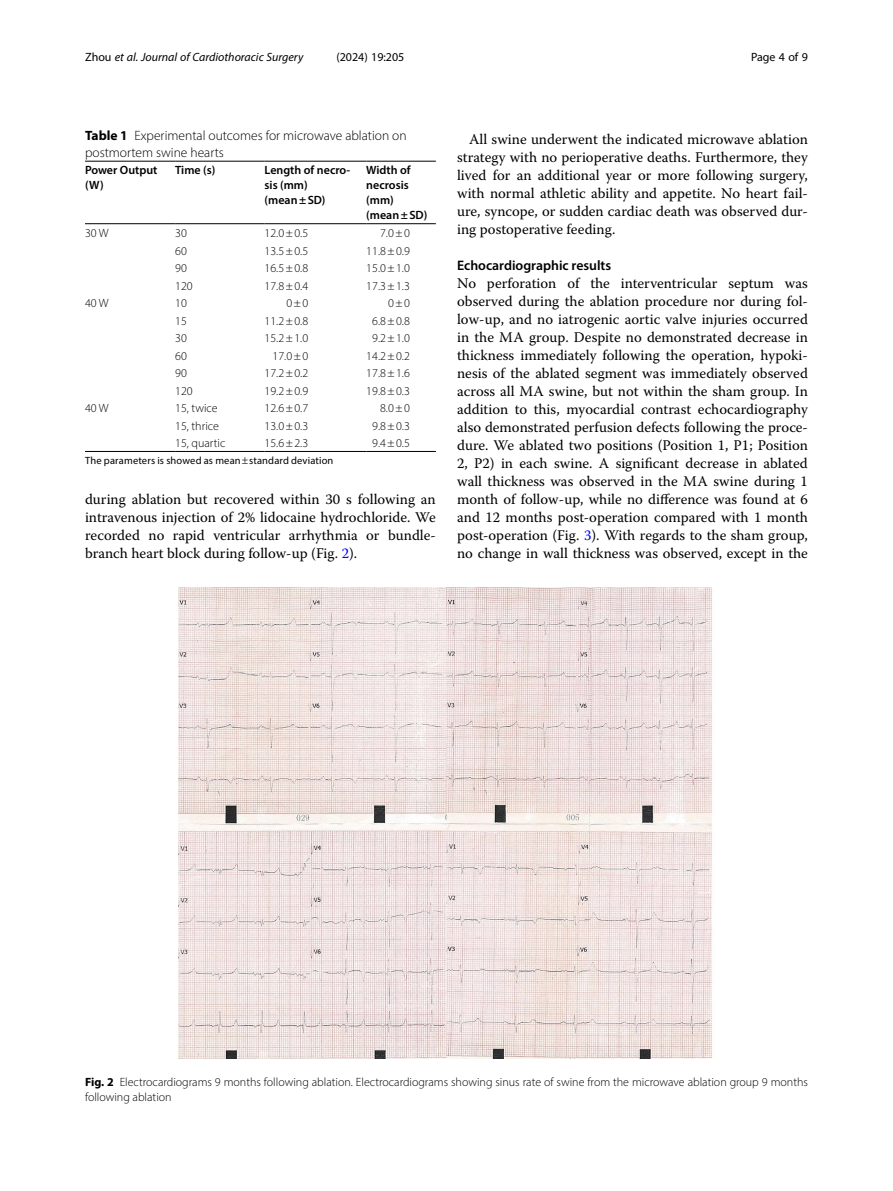
<style>
.page{position:relative;width:893px;height:1191px;background:#fff}
.page>*{position:absolute;margin:0;border:0;box-sizing:border-box;transform-origin:0 0}
.Body_Text{font:14.7px/18px "Warnock Pro";color:#000;text-align:justify}
.Body_Text_Indent{font:14.7px/18px "Warnock Pro";color:#000;text-align:justify}
.Head_2{font:600 13.8px "Myriad Pro";color:#000}
.Table_Caption{font:300 13.5px/16.5px "Myriad Pro";color:#000}
.Table_Body{font:300 12px "Myriad Pro";color:#000}
.Figure_Caption{font:300 12px/15px "Myriad Pro";color:#000}
.Table_Head{font:600 12px/15px "Myriad Pro";color:#000}
.t1{font:italic 12px "Myriad Pro";color:#000}
.t2{font:12px "Myriad Pro";color:#000}
.Table_Footnote{font:10.5px "Myriad Pro";letter-spacing:.015em;color:#000}
.s1{font-style:normal}
.s2{font-weight:700}
.s3{color:#00f}
</style>
<div class="page">
<hr style="left:85px;top:223px;width:90px;height:1px;background:#000">
<hr style="left:175px;top:161px;width:90px;height:1px;background:#000">
<hr style="left:175px;top:223px;width:90px;height:1px;background:#000">
<hr style="left:265px;top:161px;width:101px;height:1px;background:#000">
<hr style="left:265px;top:223px;width:101px;height:1px;background:#000">
<hr style="left:366px;top:161px;width:70px;height:1px;background:#000">
<hr style="left:366px;top:223px;width:70px;height:1px;background:#000">
<hr style="left:175px;top:451px;width:90px;height:1px;background:#000">
<hr style="left:265px;top:451px;width:101px;height:1px;background:#000">
<hr style="left:366px;top:451px;width:70px;height:1px;background:#000">
<hr style="left:85px;top:451px;width:90px;height:1px;background:#000">
<hr style="left:85px;top:161px;width:90px;height:1px;background:#000">
<img style="left:178px;top:587px;width:534px;height:472px">
<p class="t1" style="left:85px;top:50px;width:220px"><span class="s1">Zhou</span> et al. Journal of Cardiothoracic Surgery</p>
<p class="t2" style="left:336px;top:50px;width:70px">(2024) 19:205</p>
<p class="t2" style="left:751px;top:50px;width:58px">Page 4 of 9</p>
<p class="Table_Caption" style="left:85px;top:128px;width:323px"><span class="s2">Table 1</span> Experimental outcomes for microwave ablation on postmortem swine hearts</p>
<p class="Table_Head" style="left:85px;top:163px;width:74px">Power Output (W)</p>
<p class="Table_Head" style="left:175px;top:163px;width:42px">Time (s)</p>
<p class="Table_Head" style="left:265px;top:163px;width:87px">Length of necro&shy;sis (mm)</p>
<p class="Table_Head" style="left:265px;top:193px;width:62px">(mean±SD)</p>
<p class="Table_Head" style="left:366px;top:163px;width:46px">Width of necrosis (mm)</p>
<p class="Table_Head" style="left:366px;top:208px;width:62px">(mean±SD)</p>
<p class="Table_Body" style="left:85px;top:226px;width:25px">30 W</p>
<p class="Table_Body" style="left:175px;top:226px;width:13px">30</p>
<p class="Table_Body" style="left:265px;top:226px;width:45px">12.0±0.5</p>
<p class="Table_Body" style="left:380px;top:226px;width:31px">7.0±0</p>
<p class="Table_Body" style="left:175px;top:243px;width:13px">60</p>
<p class="Table_Body" style="left:265px;top:243px;width:45px">13.5±0.5</p>
<p class="Table_Body" style="left:366px;top:243px;width:45px">11.8±0.9</p>
<p class="Table_Body" style="left:175px;top:261px;width:13px">90</p>
<p class="Table_Body" style="left:265px;top:261px;width:45px">16.5±0.8</p>
<p class="Table_Body" style="left:366px;top:261px;width:45px">15.0±1.0</p>
<p class="Table_Body" style="left:175px;top:278px;width:19px">120</p>
<p class="Table_Body" style="left:265px;top:278px;width:45px">17.8±0.4</p>
<p class="Table_Body" style="left:366px;top:278px;width:45px">17.3±1.3</p>
<p class="Table_Body" style="left:85px;top:296px;width:25px">40 W</p>
<p class="Table_Body" style="left:175px;top:296px;width:13px">10</p>
<p class="Table_Body" style="left:286px;top:296px;width:23px">0±0</p>
<p class="Table_Body" style="left:388px;top:296px;width:23px">0±0</p>
<p class="Table_Body" style="left:175px;top:313px;width:13px">15</p>
<p class="Table_Body" style="left:265px;top:313px;width:45px">11.2±0.8</p>
<p class="Table_Body" style="left:372px;top:313px;width:39px">6.8±0.8</p>
<p class="Table_Body" style="left:175px;top:331px;width:13px">30</p>
<p class="Table_Body" style="left:265px;top:331px;width:45px">15.2±1.0</p>
<p class="Table_Body" style="left:372px;top:331px;width:39px">9.2±1.0</p>
<p class="Table_Body" style="left:175px;top:348px;width:13px">60</p>
<p class="Table_Body" style="left:273px;top:348px;width:37px">17.0±0</p>
<p class="Table_Body" style="left:366px;top:348px;width:45px">14.2±0.2</p>
<p class="Table_Body" style="left:175px;top:366px;width:13px">90</p>
<p class="Table_Body" style="left:265px;top:366px;width:45px">17.2±0.2</p>
<p class="Table_Body" style="left:366px;top:366px;width:45px">17.8±1.6</p>
<p class="Table_Body" style="left:175px;top:383px;width:19px">120</p>
<p class="Table_Body" style="left:265px;top:383px;width:45px">19.2±0.9</p>
<p class="Table_Body" style="left:366px;top:383px;width:45px">19.8±0.3</p>
<p class="Table_Body" style="left:85px;top:401px;width:25px">40 W</p>
<p class="Table_Body" style="left:175px;top:401px;width:44px">15, twice</p>
<p class="Table_Body" style="left:265px;top:401px;width:45px">12.6±0.7</p>
<p class="Table_Body" style="left:380px;top:401px;width:31px">8.0±0</p>
<p class="Table_Body" style="left:175px;top:418px;width:45px">15, thrice</p>
<p class="Table_Body" style="left:265px;top:418px;width:45px">13.0±0.3</p>
<p class="Table_Body" style="left:372px;top:418px;width:39px">9.8±0.3</p>
<p class="Table_Body" style="left:175px;top:436px;width:52px">15, quartic</p>
<p class="Table_Body" style="left:265px;top:436px;width:45px">15.6±2.3</p>
<p class="Table_Body" style="left:372px;top:436px;width:39px">9.4±0.5</p>
<p class="Table_Footnote" style="left:85px;top:453px;width:250px">The parameters is showed as mean standard deviation</p>
<p class="Body_Text" style="left:85px;top:490px;width:352px">during ablation but recovered within 30 s following an intravenous injection of 2% lidocaine hydrochloride. We recorded no rapid ventricular arrhythmia or bundle&shy;branch heart block during follow-up (Fig. <span class="s3">2</span>).</p>
<p class="Body_Text_Indent" style="left:457px;top:130px;width:352px;text-indent:12px">All swine underwent the indicated microwave ablation strategy with no perioperative deaths. Furthermore, they lived for an additional year or more following surgery, with normal athletic ability and appetite. No heart fail&shy;ure, syncope, or sudden cardiac death was observed dur&shy;ing postoperative feeding.</p>
<p class="Head_2" style="left:457px;top:257px;width:156px">Echocardiographic results</p>
<p class="Body_Text" style="left:457px;top:274px;width:352px">No perforation of the interventricular septum was observed during the ablation procedure nor during fol&shy;low-up, and no iatrogenic aortic valve injuries occurred in the MA group. Despite no demonstrated decrease in thickness immediately following the operation, hypoki&shy;nesis of the ablated segment was immediately observed across all MA swine, but not within the sham group. In addition to this, myocardial contrast echocardiography also demonstrated perfusion defects following the proce&shy;dure. We ablated two positions (Position 1, P1; Position 2, P2) in each swine. A significant decrease in ablated wall thickness was observed in the MA swine during 1 month of follow-up, while no difference was found at 6 and 12 months post-operation compared with 1 month post-operation (Fig. <span class="s3">3</span>). With regards to the sham group, no change in wall thickness was observed, except in the</p>
<p class="Figure_Caption" style="left:85px;top:1074px;width:724px"><span class="s2">Fig. 2</span> Electrocardiograms 9 months following ablation. Electrocardiograms showing sinus rate of swine from the microwave ablation group 9 months following ablation</p>
</div>
